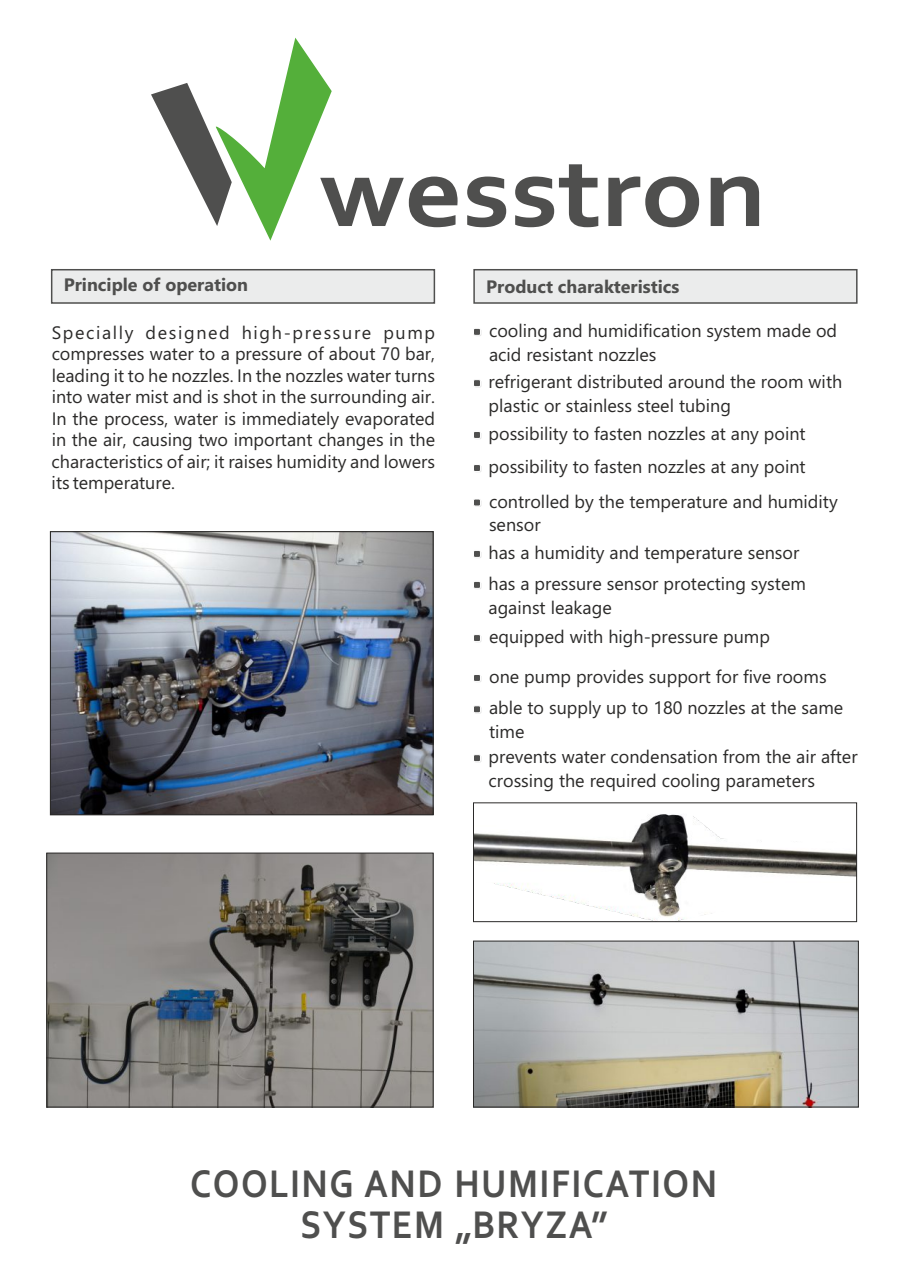
<style>
.page{position:relative;width:910px;height:1280px;background:#fff}
.page>*{position:absolute;margin:0;border:0;box-sizing:border-box;transform-origin:0 0}
.t1{font:700 102px "Corbel";color:#4f4f4e;scale:1.11 1}
.t2{font:700 40.5px/41.2px "Corbel";letter-spacing:.04em;color:#4f4f4e;text-align:center;scale:.9 1}
.t3{font:18px/21.6px "Segoe UI";color:#2b2a29}
.t4{font:700 18px "Segoe UI";color:#4f4f4e}
</style>
<div class="page">
<svg style="left:151px;top:38px;width:181px;height:203px"></svg>
<img style="left:52px;top:533px;width:380px;height:280px">
<div style="left:50px;top:531px;width:384px;height:284px;border:1px solid #2b2a29"></div>
<svg style="left:50px;top:269px;width:386px;height:35px;background:#dcdddd"></svg>
<img style="left:49px;top:855px;width:382px;height:250px">
<div style="left:47px;top:853px;width:386px;height:254px;border:1px solid #2b2a29"></div>
<div style="left:474px;top:329px;width:7px;height:7px;background:#f1f1f1"></div>
<div style="left:473px;top:328px;width:8px;height:7px;background:#4f4f4e;border:1px solid #fefefe"></div>
<div style="left:473px;top:379px;width:8px;height:8px;background:#4f4f4e;border:1px solid #fefefe"></div>
<div style="left:473px;top:464px;width:8px;height:8px;background:#4f4f4e;border:1px solid #fefefe"></div>
<div style="left:474px;top:500px;width:7px;height:7px;background:#f1f1f1"></div>
<div style="left:473px;top:499px;width:8px;height:7px;background:#4f4f4e;border:1px solid #fefefe"></div>
<div style="left:473px;top:550px;width:8px;height:7px;background:#4f4f4e;border:1px solid #fefefe"></div>
<div style="left:474px;top:582px;width:7px;height:7px;background:#f3f3f3"></div>
<div style="left:473px;top:581px;width:8px;height:7px;background:#4f4f4e;border:1px solid #fefefe"></div>
<div style="left:473px;top:754px;width:8px;height:8px;background:#4f4f4e;border:1px solid #fefefe"></div>
<div style="left:473px;top:634px;width:8px;height:8px;background:#4f4f4e;border:1px solid #fefefe"></div>
<div style="left:473px;top:674px;width:8px;height:8px;background:#4f4f4e;border:1px solid #fefefe"></div>
<div style="left:473px;top:706px;width:8px;height:7px;background:#4f4f4e;border:1px solid #fefefe"></div>
<svg style="left:473px;top:269px;width:385px;height:35px;background:#dcdddd"></svg>
<div style="left:473px;top:431px;width:8px;height:8px;background:#4f4f4e;border:1px solid #fefefe"></div>
<img style="left:475px;top:814px;width:380px;height:106px">
<div style="left:473px;top:802px;width:384px;height:120px;border:1px solid #2b2a29"></div>
<img style="left:475px;top:943px;width:381px;height:162px">
<div style="left:473px;top:941px;width:385px;height:166px;border:1px solid #2b2a29"></div>
<p class="t4" style="left:64px;top:278px;width:186px">Principle of operation</p>
<h1 class="t1" style="left:320px;top:150px;width:404px">wesstron</h1>
<p class="t4" style="left:486px;top:280px;width:195px">Product charakteristics</p>
<p class="t3" style="left:52px;top:323px;width:385px;text-align:justify">Specially designed high-pressure pump compresses water to a pressure of about 70 bar, leading it to he nozzles. In the nozzles water turns into water mist and is shot in the surrounding air.<br>In the process, water is immediately evaporated in the air, causing two important changes in the characteristics of air; it raises humidity and lowers its temperature.</p>
<p class="t3" style="left:489px;top:320px;width:350px;line-height:24px">cooling and humidification system made od acid resistant nozzles</p>
<p class="t3" style="left:489px;top:372px;width:355px;line-height:24px">refrigerant distributed around the room with plastic or stainless steel tubing</p>
<p class="t3" style="left:489px;top:424px;width:319px">possibility to fasten nozzles at any point</p>
<p class="t3" style="left:489px;top:451px;width:351px;line-height:34.7px">possibility to fasten nozzles at any point controlled by the temperature and humidity</p>
<p class="t3" style="left:489px;top:513px;width:312px;line-height:27.5px">sensor<br>has a humidity and temperature sensor</p>
<p class="t3" style="left:489px;top:573px;width:319px;line-height:24px">has a pressure sensor protecting system against leakage</p>
<p class="t3" style="left:489px;top:628px;width:282px">equipped with high-pressure pump</p>
<p class="t3" style="left:489px;top:663px;width:356px;line-height:31.2px">one pump provides support for five rooms able to supply up to 180 nozzles at the same</p>
<p class="t3" style="left:489px;top:721px;width:371px;line-height:24.5px">time<br>prevents water condensation from the air after crossing the required cooling parameters</p>
<h2 class="t2" style="left:190px;top:1166px;width:587px">COOLING AND HUMIFICATION<br>SYSTEM „BRYZA”</h2>
</div>
